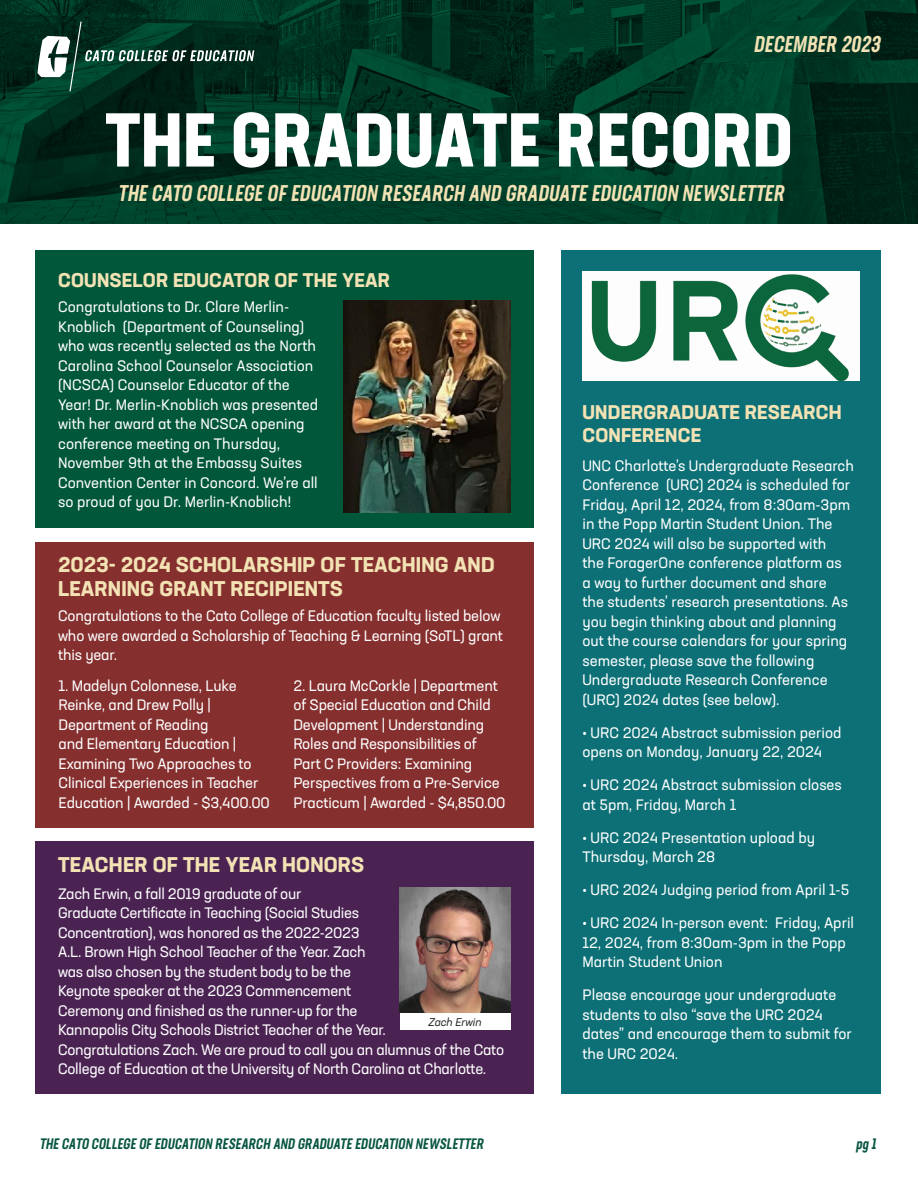
<style>
.page{position:relative;width:918px;height:1188px;background:#fff}
.page>*{position:absolute;margin:0;border:0;box-sizing:border-box;transform-origin:0 0}
.t1{font:700 condensed 75px "Neusa Next Std";letter-spacing:.01em;color:#fff}
.body{font:italic 500 22.5px "Neusa Next Std Compact";color:#f2e2b4}
.t2{font:700 21px/24px "Neusa Next Std";letter-spacing:.01em;color:#f2e2b4}
.t3{font:700 19.5px/23.4px "Neusa Next Std";letter-spacing:.01em;color:#f2e2b4}
.body-2{font:15px/19.5px "Neusa Next Std";letter-spacing:-.005em;color:#fff}
.t4{font:italic 500 15px "Neusa Next Std Compact";color:#085542}
.body-3{font:italic 11.1px "Neusa Next Std";color:#231f20}
</style>
<div class="page">
<svg style="left:0;top:0;width:918px;height:224px;background:#003624"></svg>
<svg style="left:37px;top:22px;width:217px;height:69px;background:#1f483a"></svg>
<div style="left:36px;top:251px;width:498px;height:277px;background:#005739"></div>
<div style="left:561px;top:251px;width:319px;height:843px;background:#0d7076"></div>
<div style="left:36px;top:842px;width:498px;height:252px;background:#4b2353"></div>
<div style="left:36px;top:542px;width:498px;height:286px;background:#852f2e"></div>
<div style="left:400px;top:1013px;width:110px;height:17px;background:#fff"></div>
<img style="left:400px;top:887px;width:110px;height:126px">
<img style="left:344px;top:301px;width:166px;height:212px">
<img style="left:582px;top:272px;width:277px;height:109px">
<p class="body" style="left:754px;top:30px;width:133px">DECEMBER 2023</p>
<p class="t1" style="left:106px;top:92px;width:689px">THE GRADUATE RECORD</p>
<p class="body" style="left:118px;top:179px;width:672px">THE CATO COLLEGE OF EDUCATION RESEARCH AND GRADUATE EDUCATION NEWSLETTER</p>
<p class="t3" style="left:58px;top:268px;width:333px">COUNSELOR EDUCATOR OF THE YEAR</p>
<p class="body-2" style="left:58px;top:297px;width:262px">Congratulations to Dr. Clare Merlin-Knoblich (Department of Counseling) who was recently selected as the North Carolina School Counselor Association (NCSCA) Counselor Educator of the Year! Dr. Merlin-Knoblich was presented with her award at the NCSCA opening conference meeting on Thursday, November 9th at the Embassy Suites Convention Center in Concord. We’re all so proud of you Dr. Merlin-Knoblich!</p>
<p class="t2" style="left:58px;top:553px;width:438px">2023- 2024 SCHOLARSHIP OF TEACHING AND<br>LEARNING GRANT RECIPIENTS</p>
<p class="body-2" style="left:58px;top:606px;width:446px">Congratulations to the Cato College of Education faculty listed below who were awarded a Scholarship of Teaching &amp; Learning (SoTL) grant this year.</p>
<p class="body-2" style="left:58px;top:675px;width:213px">1. Madelyn Colonnese, Luke<br>Reinke, and Drew Polly |<br>Department of Reading<br>and Elementary Education |<br>Examining Two Approaches to<br>Clinical Experiences in Teacher<br>Education | Awarded - $3,400.00</p>
<p class="body-2" style="left:293px;top:675px;width:214px">2. Laura McCorkle | Department of Special Education and Child<br>Development | Understanding<br>Roles and Responsibilities of<br>Part C Providers: Examining<br>Perspectives from a Pre-Service<br>Practicum | Awarded - $4,850.00</p>
<p class="t2" style="left:58px;top:852px;width:308px">TEACHER OF THE YEAR HONORS</p>
<p class="body-2" style="left:58px;top:884px;width:448px">Zach Erwin, a fall 2019 graduate of our<br>Graduate Certificate in Teaching (Social Studies<br>Concentration), was honored as the 2022-2023<br>A.L. Brown High School Teacher of the Year. Zach<br>was also chosen by the student body to be the<br>Keynote speaker at the 2023 Commencement<br>Ceremony and finished as the runner-up for the<br>Kannapolis City Schools District Teacher of the Year.<br>Congratulations Zach. We are proud to call you an alumnus of the Cato College of Education at the University of North Carolina at Charlotte.</p>
<p class="body-3" style="left:429px;top:1015px;width:55px">Zach Erwin</p>
<p class="t3" style="left:583px;top:400px;width:261px">UNDERGRADUATE RESEARCH<br>CONFERENCE</p>
<p class="body-2" style="left:582px;top:456px;width:273px">UNC Charlotte’s Undergraduate Research Conference (URC) 2024 is scheduled for Friday, April 12, 2024, from 8:30am-3pm in the Popp Martin Student Union. The URC 2024 will also be supported with<br>the ForagerOne conference platform as a way to further document and share<br>the students’ research presentations. As you begin thinking about and planning out the course calendars for your spring semester, please save the following Undergraduate Research Conference (URC) 2024 dates (see below).</p>
<p class="body-2" style="left:582px;top:723px;width:261px">• URC 2024 Abstract submission period opens on Monday, January 22, 2024</p>
<p class="body-2" style="left:582px;top:775px;width:261px">• URC 2024 Abstract submission closes at 5pm, Friday, March 1</p>
<p class="body-2" style="left:582px;top:828px;width:234px">• URC 2024 Presentation upload by<br>Thursday, March 28</p>
<p class="body-2" style="left:582px;top:880px;width:268px">• URC 2024 Judging period from April 1-5</p>
<p class="body-2" style="left:582px;top:913px;width:273px">• URC 2024 In-person event: Friday, April<br>12, 2024, from 8:30am-3pm in the Popp<br>Martin Student Union</p>
<p class="body-2" style="left:582px;top:985px;width:271px">Please encourage your undergraduate students to also “save the URC 2024 dates” and encourage them to submit for the URC 2024.</p>
<p class="t4" style="left:39px;top:1134px;width:448px">THE CATO COLLEGE OF EDUCATION RESEARCH AND GRADUATE EDUCATION NEWSLETTER</p>
<p class="t4" style="left:856px;top:1134px;width:25px">pg 1</p>
</div>
